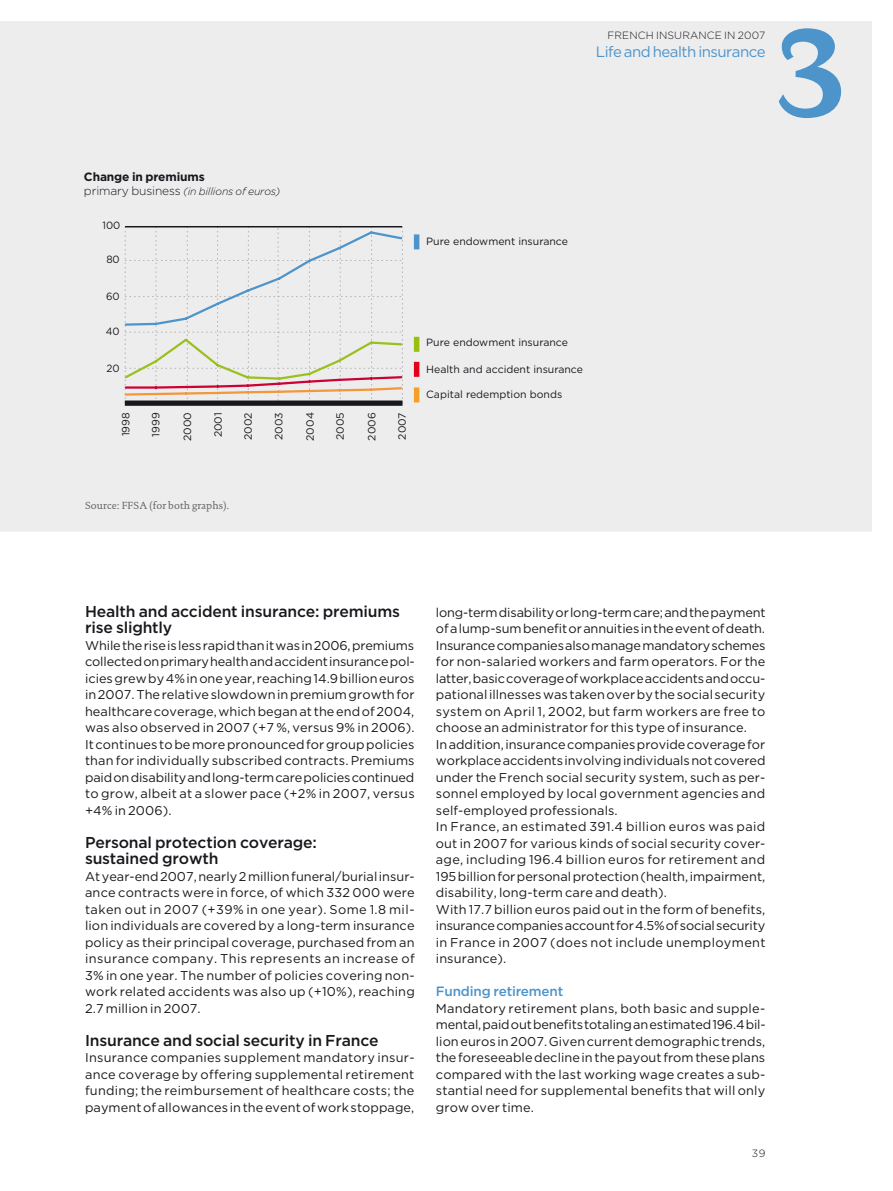
<style>
.page{position:relative;width:893px;height:1191px;background:#fff}
.page>*{position:absolute;margin:0;border:0;box-sizing:border-box;transform-origin:0 0}
.t1{font:700 126px "DTL Documenta T";color:#4d94cb}
.t2{font:500 15.75px/16.5px "Gotham";letter-spacing:-.01em;color:#1a171c}
.t3{font:15px "Gotham";letter-spacing:-.035em;color:#4d94cb}
.t4{font:500 13.5px "Gotham";letter-spacing:-.01em;color:#4d94cb}
.t5{font:12.75px/16.5px "Gotham";letter-spacing:.01em;color:#1a171c;text-align:justify}
.t6{font:700 12px "Gotham";color:#1a171c}
.t7{font:10.5px "Gotham";color:#1a171c}
.t8{font:italic 300 10.5px "Gotham";letter-spacing:-.01em;color:#1a171c}
.t9{font:10.5px "DTL Documenta T";letter-spacing:.01em;color:#646567}
.t10{font:300 10.5px "Gotham";letter-spacing:.01em;color:#1a171c}
.t11{font:10.5px "Gotham";color:#1a171c;scale:.95 1}
.s1{font-style:normal;font-size:12px}
</style>
<div class="page">
<div style="left:0;top:21px;width:872px;height:1092px;background:#ededee"></div>
<div style="left:0;top:532px;width:872px;height:581px;background:#fff"></div>
<div style="left:414px;top:234px;width:5px;height:15px;background:#4d94cb"></div>
<div style="left:414px;top:337px;width:5px;height:15px;background:#98bf0c"></div>
<div style="left:414px;top:362px;width:5px;height:15px;background:#e2001a"></div>
<div style="left:414px;top:387px;width:5px;height:15px;background:#f4a026"></div>
<svg style="left:124px;top:226px;width:279px;height:179px"></svg>
<div style="left:125px;top:400px;width:277px;height:6px;background:#1a171c"></div>
<p class="t10" style="left:607px;top:29px;width:159px">FRENCH INSURANCE IN 2007</p>
<p class="t3" style="left:596px;top:43px;width:171px">Life and health insurance</p>
<h1 class="t1" style="left:766px;top:-3px;width:87px">3</h1>
<p class="t6" style="left:84px;top:170px;width:122px">Change in premiums</p>
<p class="t8" style="left:84px;top:185px;width:198px"><span class="s1">PRIMARY BUSINESS</span> (in billions of euros)</p>
<p class="t11" style="left:102px;top:219px;width:20px">100</p>
<p class="t11" style="left:106px;top:253px;width:16px">80</p>
<p class="t11" style="left:106px;top:290px;width:16px">60</p>
<p class="t11" style="left:106px;top:325px;width:16px">40</p>
<p class="t7" style="left:426px;top:236px;width:143px">Pure endowment insurance</p>
<p class="t7" style="left:426px;top:336px;width:143px">Pure endowment insurance</p>
<p class="t11" style="left:107px;top:363px;width:15px">20</p>
<p class="t7" style="left:426px;top:363px;width:158px">Health and accident insurance</p>
<p class="t7" style="left:120px;top:436px;width:25px;rotate:-90deg">1998</p>
<p class="t7" style="left:150px;top:436px;width:26px;rotate:-90deg">1999</p>
<p class="t7" style="left:182px;top:441px;width:30px;rotate:-90deg">2000</p>
<p class="t7" style="left:212px;top:437px;width:27px;rotate:-90deg">2001</p>
<p class="t7" style="left:242px;top:440px;width:29px;rotate:-90deg">2002</p>
<p class="t7" style="left:273px;top:440px;width:29px;rotate:-90deg">2003</p>
<p class="t7" style="left:304px;top:441px;width:30px;rotate:-90deg">2004</p>
<p class="t7" style="left:334px;top:440px;width:29px;rotate:-90deg">2005</p>
<p class="t7" style="left:366px;top:440px;width:30px;rotate:-90deg">2006</p>
<p class="t7" style="left:396px;top:440px;width:29px;rotate:-90deg">2007</p>
<p class="t7" style="left:426px;top:389px;width:138px">Capital redemption bonds</p>
<p class="t9" style="left:85px;top:499px;width:146px">Source: FFSA (for both graphs).</p>
<p class="t2" style="left:85px;top:602px;width:317px">Health and accident insurance: premiums rise slightly</p>
<p class="t5" style="left:85px;top:636px;width:331px">While the rise is less rapid than it was in 2006, premiums collected on primary health and accident insurance pol&shy;icies grew by 4% in one year, reaching 14.9 billion euros in 2007. The relative slowdown in premium growth for healthcare coverage, which began at the end of 2004, was also observed in 2007 (+7 %, versus 9% in 2006).<br>It continues to be more pronounced for group policies than for individually subscribed contracts. Premiums paid on disability and long-term care policies continued to grow, albeit at a slower pace (+2% in 2007, versus +4% in 2006).</p>
<p class="t2" style="left:85px;top:833px;width:233px">Personal protection coverage: sustained growth</p>
<p class="t5" style="left:85px;top:867px;width:331px">At year-end 2007, nearly 2 million funeral/burial insur&shy;ance contracts were in force, of which 332 000 were taken out in 2007 (+39% in one year). Some 1.8 mil&shy;lion individuals are covered by a long-term insurance policy as their principal coverage, purchased from an insurance company. This represents an increase of 3% in one year. The number of policies covering non&shy;work related accidents was also up (+10%), reaching 2.7 million in 2007.</p>
<p class="t2" style="left:85px;top:1031px;width:295px">Insurance and social security in France</p>
<p class="t5" style="left:85px;top:1049px;width:331px">Insurance companies supplement mandatory insur&shy;ance coverage by offering supplemental retirement funding; the reimbursement of healthcare costs; the payment of allowances in the event of work stoppage,</p>
<p class="t5" style="left:436px;top:603px;width:331px;text-align:left">long-term disability or long-term care; and the payment of a lump-sum benefit or annuities in the event of death.<br>Insurance companies also manage mandatory schemes for non-salaried workers and farm operators. For the latter, basic coverage of workplace accidents and occu&shy;pational illnesses was taken over by the social security system on April 1, 2002, but farm workers are free to choose an administrator for this type of insurance.<br>In addition, insurance companies provide coverage for workplace accidents involving individuals not covered under the French social security system, such as per&shy;sonnel employed by local government agencies and self-employed professionals.<br>In France, an estimated 391.4 billion euros was paid out in 2007 for various kinds of social security cover&shy;age, including 196.4 billion euros for retirement and 195 billion for personal protection (health, impairment, disability, long-term care and death).<br>With 17.7 billion euros paid out in the form of benefits, insurance companies account for 4.5% of social security in France in 2007 (does not include unemployment insurance).</p>
<p class="t4" style="left:436px;top:983px;width:129px">Funding retirement</p>
<p class="t5" style="left:436px;top:999px;width:331px">Mandatory retirement plans, both basic and supple&shy;mental, paid out benefits totaling an estimated 196.4 bil&shy;lion euros in 2007. Given current demographic trends, the foreseeable decline in the payout from these plans compared with the last working wage creates a sub&shy;stantial need for supplemental benefits that will only grow over time.</p>
<p class="t10" style="left:752px;top:1147px;width:15px">39</p>
</div>
